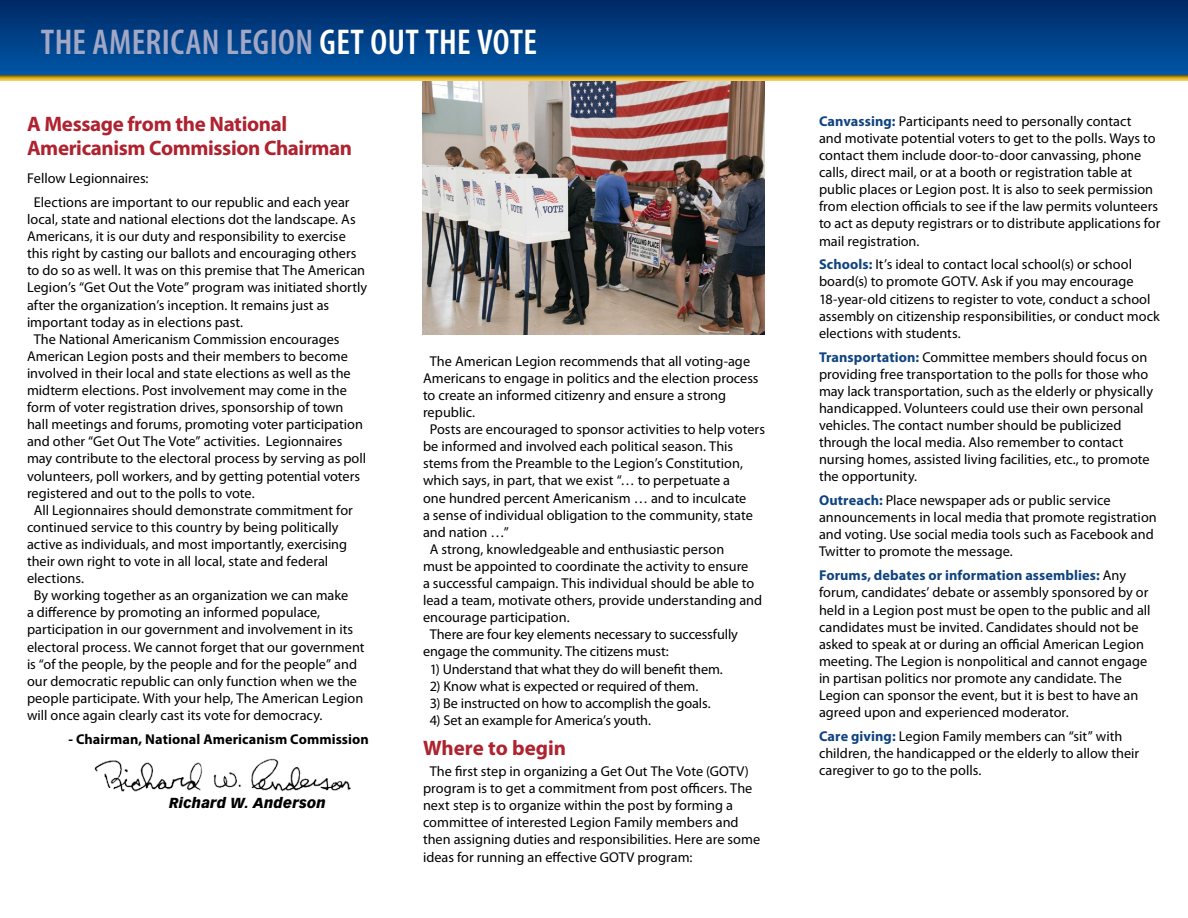
<style>
.page{position:relative;width:1188px;height:918px;background:#fff}
.page>*{position:absolute;margin:0;border:0;box-sizing:border-box;transform-origin:0 0}
.Sub_Head{font:600 condensed 36px "Myriad Pro";letter-spacing:.01em;color:#a2a7c5}
.Sub_Head-2{font:700 21px/24px "Myriad Pro";letter-spacing:-.015em;color:#af222f}
.Sub_Head-3{font:14.25px/17.1px "Myriad Pro";color:#000}
.Sub_Head-4{font:700 14.25px "Myriad Pro";letter-spacing:.005em;color:#000}
.Sub_Head-5{font:italic 900 14.25px "Vectora LT Std";letter-spacing:.01em;color:#000}
.s1{color:#fff}
.s2{font-weight:700;color:#0f4380}
</style>
<div class="page">
<img style="left:422px;top:83px;width:343px;height:252px">
<svg style="left:0;top:0;width:1188px;height:74px;background:#003f85"></svg>
<div style="left:0;top:75px;width:1188px;height:8px;background:#fff;opacity:.75"></div>
<div style="left:0;top:74px;width:1188px;height:8px;background:#000;opacity:.75"></div>
<img style="left:94px;top:758px;width:257px;height:34px">
<p class="Sub_Head" style="left:41px;top:22px;width:498px">THE AMERICAN LEGION <span class="s1">GET OUT THE VOTE</span></p>
<p class="Sub_Head-2" style="left:27px;top:112px;width:327px">A Message from the National<br>Americanism Commission Chairman</p>
<p class="Sub_Head-3" style="left:27px;top:170px;width:123px">Fellow Legionnaires:</p>
<p class="Sub_Head-3" style="left:27px;top:194px;width:342px;text-indent:7px">Elections are important to our republic and each year local, state and national elections dot the landscape. As Americans, it is our duty and responsibility to exercise this right by casting our ballots and encouraging others to do so as well. It was on this premise that The American Legion’s “Get Out the Vote” program was initiated shortly after the organization’s inception. It remains just as important today as in elections past.</p>
<p class="Sub_Head-3" style="left:27px;top:331px;width:341px;text-indent:7px">The National Americanism Commission encourages American Legion posts and their members to become involved in their local and state elections as well as the midterm elections. Post involvement may come in the form of voter registration drives, sponsorship of town hall meetings and forums, promoting voter participation and other “Get Out The Vote” activities. Legionnaires may contribute to the electoral process by serving as poll volunteers, poll workers, and by getting potential voters registered and out to the polls to vote.</p>
<p class="Sub_Head-3" style="left:27px;top:502px;width:327px;text-indent:7px">All Legionnaires should demonstrate commitment for continued service to this country by being politically active as individuals, and most importantly, exercising their own right to vote in all local, state and federal elections.</p>
<p class="Sub_Head-3" style="left:27px;top:587px;width:339px;text-indent:7px">By working together as an organization we can make<br>a difference by promoting an informed populace, participation in our government and involvement in its electoral process. We cannot forget that our government is “of the people, by the people and for the people” and our democratic republic can only function when we the people participate. With your help, The American Legion will once again clearly cast its vote for democracy.</p>
<p class="Sub_Head-4" style="left:69px;top:731px;width:302px">- Chairman, National Americanism Commission</p>
<p class="Sub_Head-5" style="left:169px;top:794px;width:158px">Richard W. Anderson</p>
<p class="Sub_Head-3" style="left:423px;top:353px;width:337px;text-indent:7px">The American Legion recommends that all voting-age Americans to engage in politics and the election process to create an informed citizenry and ensure a strong republic.</p>
<p class="Sub_Head-3" style="left:423px;top:421px;width:344px;text-indent:7px">Posts are encouraged to sponsor activities to help voters be informed and involved each political season. This stems from the Preamble to the Legion’s Constitution, which says, in part, that we exist “… to perpetuate a<br>one hundred percent Americanism … and to inculcate<br>a sense of individual obligation to the community, state and nation …”</p>
<p class="Sub_Head-3" style="left:423px;top:541px;width:341px;text-indent:7px">A strong, knowledgeable and enthusiastic person<br>must be appointed to coordinate the activity to ensure<br>a successful campaign. This individual should be able to lead a team, motivate others, provide understanding and encourage participation.</p>
<p class="Sub_Head-3" style="left:423px;top:626px;width:317px;text-indent:7px">There are four key elements necessary to successfully engage the community. The citizens must:</p>
<p class="Sub_Head-3" style="left:430px;top:660px;width:295px">1) Understand that what they do will benefit them.</p>
<p class="Sub_Head-3" style="left:430px;top:678px;width:270px">2) Know what is expected or required of them.</p>
<p class="Sub_Head-3" style="left:430px;top:695px;width:282px">3) Be instructed on how to accomplish the goals.</p>
<p class="Sub_Head-3" style="left:430px;top:712px;width:223px">4) Set an example for America’s youth.</p>
<p class="Sub_Head-2" style="left:423px;top:736px;width:145px">Where to begin</p>
<p class="Sub_Head-3" style="left:423px;top:763px;width:339px;text-indent:7px">The first step in organizing a Get Out The Vote (GOTV) program is to get a commitment from post officers. The next step is to organize within the post by forming a committee of interested Legion Family members and then assigning duties and responsibilities. Here are some ideas for running an effective GOTV program:</p>
<p class="Sub_Head-3" style="left:819px;top:113px;width:343px"><span class="s2">Canvassing:</span> Participants need to personally contact<br>and motivate potential voters to get to the polls. Ways to contact them include door-to-door canvassing, phone calls, direct mail, or at a booth or registration table at public places or Legion post. It is also to seek permission from election officials to see if the law permits volunteers to act as deputy registrars or to distribute applications for mail registration.</p>
<p class="Sub_Head-3" style="left:819px;top:256px;width:342px"><span class="s2">Schools:</span> It’s ideal to contact local school(s) or school board(s) to promote GOTV. Ask if you may encourage 18-year-old citizens to register to vote, conduct a school assembly on citizenship responsibilities, or conduct mock elections with students.</p>
<p class="Sub_Head-3" style="left:819px;top:349px;width:336px"><span class="s2">Transportation:</span> Committee members should focus on providing free transportation to the polls for those who may lack transportation, such as the elderly or physically handicapped. Volunteers could use their own personal vehicles. The contact number should be publicized through the local media. Also remember to contact nursing homes, assisted living facilities, etc., to promote the opportunity.</p>
<p class="Sub_Head-3" style="left:819px;top:492px;width:339px"><span class="s2">Outreach:</span> Place newspaper ads or public service announcements in local media that promote registration and voting. Use social media tools such as Facebook and Twitter to promote the message.</p>
<p class="Sub_Head-3" style="left:819px;top:567px;width:333px"><span class="s2">Forums, debates or information assemblies:</span> Any forum, candidates’ debate or assembly sponsored by or held in a Legion post must be open to the public and all candidates must be invited. Candidates should not be asked to speak at or during an official American Legion meeting. The Legion is nonpolitical and cannot engage in partisan politics nor promote any candidate. The Legion can sponsor the event, but it is best to have an agreed upon and experienced moderator.</p>
<p class="Sub_Head-3" style="left:819px;top:728px;width:322px"><span class="s2">Care giving:</span> Legion Family members can “sit” with children, the handicapped or the elderly to allow their caregiver to go to the polls.</p>
</div>
